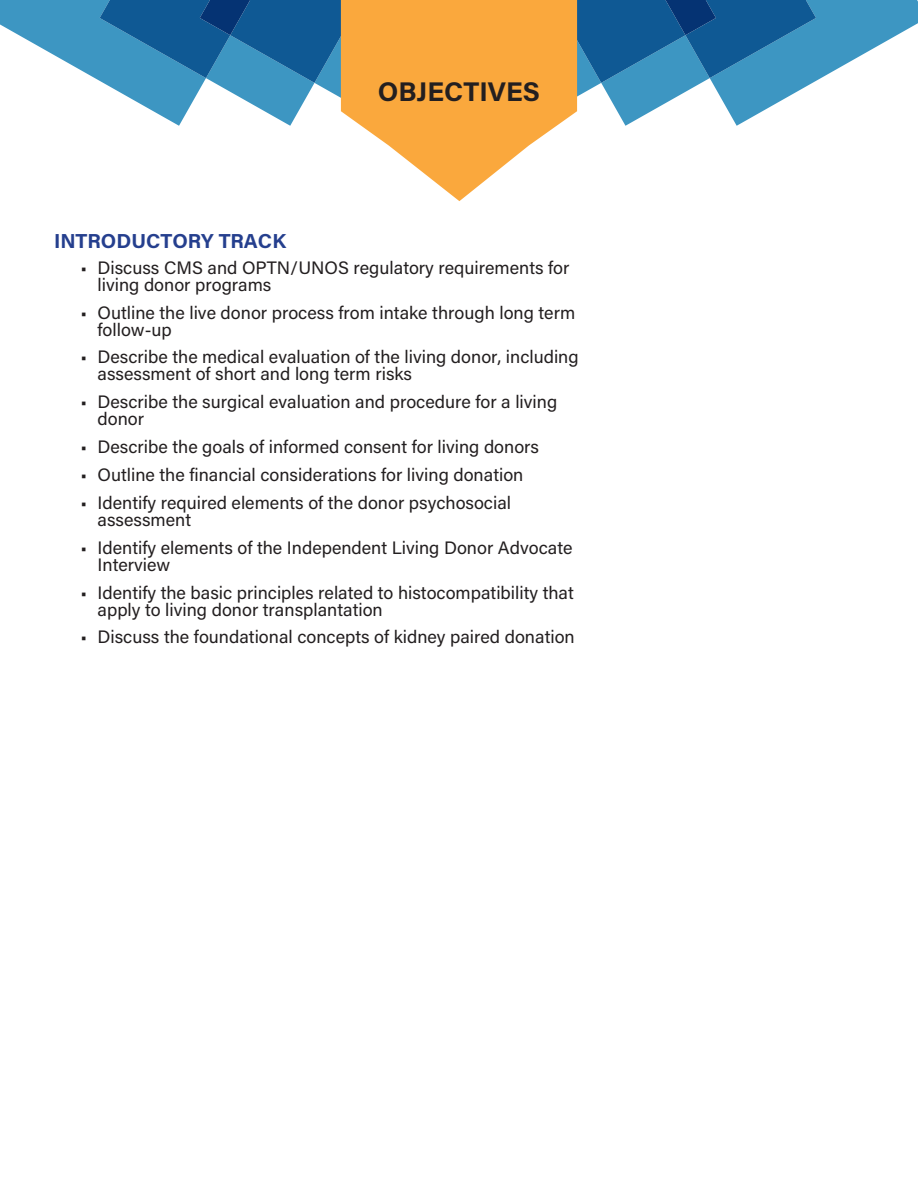
<style>
.page{position:relative;width:918px;height:1188px;background:#fff}
.page>*{position:absolute;margin:0;border:0;box-sizing:border-box;transform-origin:0 0}
.t1{font:700 27px "Acumin Pro";color:#231f20}
.t2{font:700 20.25px "Acumin Pro";color:#253f8e}
.t3{font:18px/17px "Acumin Pro";color:#231f20}
</style>
<div class="page">
<svg style="left:0;top:0;width:918px;height:126px"></svg>
<svg style="left:341px;top:0;width:236px;height:201px;fill:#faa83d"></svg>
<h1 class="t1" style="left:378px;top:72px;width:164px">OBJECTIVES</h1>
<p class="t2" style="left:54px;top:226px;width:234px">INTRODUCTORY TRACK</p>
<p class="t3" style="left:98px;top:259px;width:473px;text-indent:-17px">• Discuss CMS and OPTN/UNOS regulatory requirements for living donor programs</p>
<p class="t3" style="left:98px;top:303px;width:479px;text-indent:-17px">• Outline the live donor process from intake through long term follow-up</p>
<p class="t3" style="left:98px;top:348px;width:483px;text-indent:-17px">• Describe the medical evaluation of the living donor, including assessment of short and long term risks</p>
<p class="t3" style="left:98px;top:393px;width:461px;text-indent:-17px">• Describe the surgical evaluation and procedure for a living donor</p>
<p class="t3" style="left:81px;top:437px;width:460px">• Describe the goals of informed consent for living donors</p>
<p class="t3" style="left:81px;top:466px;width:444px">• Outline the financial considerations for living donation</p>
<p class="t3" style="left:98px;top:494px;width:415px;text-indent:-17px">• Identify required elements of the donor psychosocial assessment</p>
<p class="t3" style="left:98px;top:538px;width:476px;text-indent:-17px">• Identify elements of the Independent Living Donor Advocate<br>Interview</p>
<p class="t3" style="left:98px;top:583px;width:478px;text-indent:-17px">• Identify the basic principles related to histocompatibility that apply to living donor transplantation</p>
<p class="t3" style="left:81px;top:628px;width:496px">• Discuss the foundational concepts of kidney paired donation</p>
</div>
